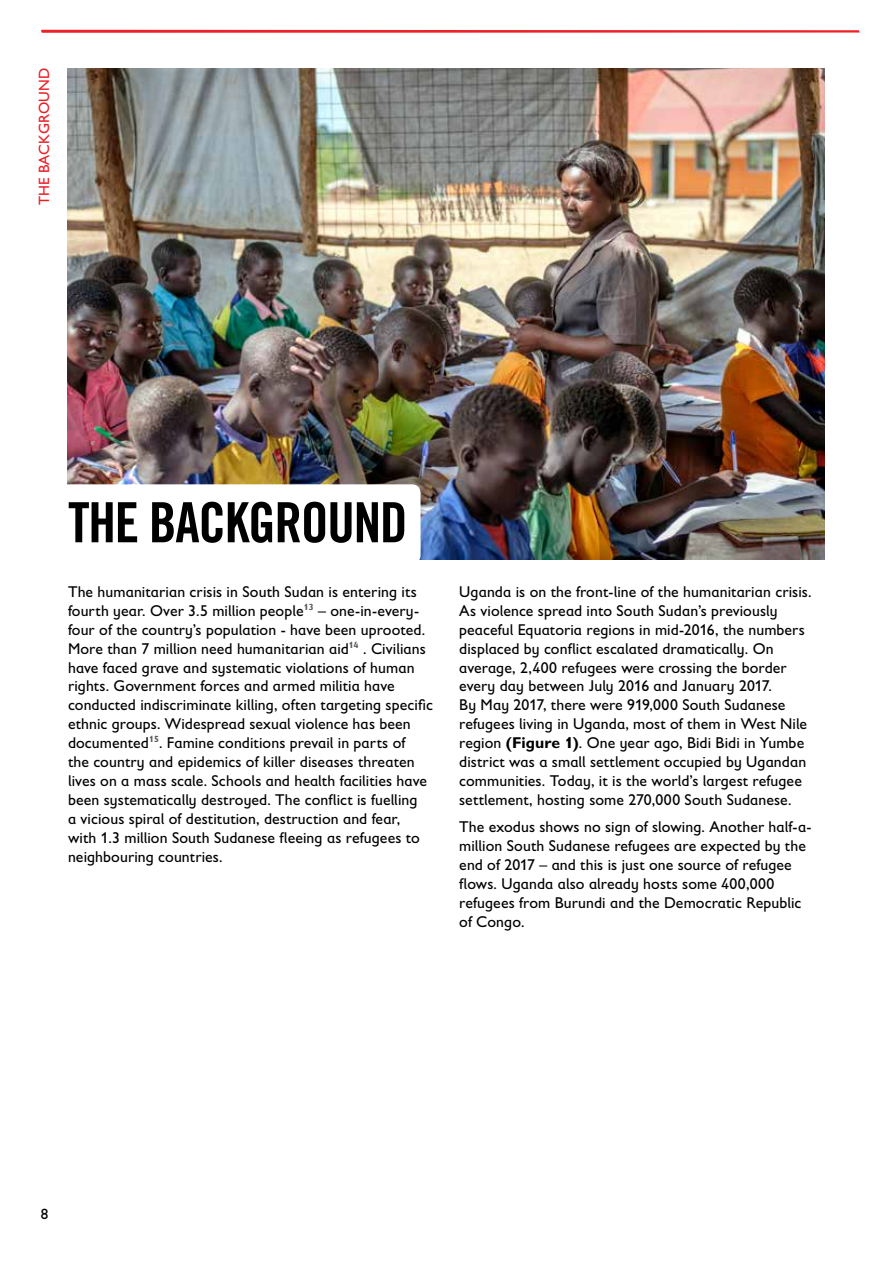
<style>
.page{position:relative;width:893px;height:1263px;background:#fff}
.page>*{position:absolute;margin:0;border:0;box-sizing:border-box;transform-origin:0 0}
.t1{font:55.5px "Trade Gothic LT Com Bd Cn 20";letter-spacing:-.025em;color:#000}
.t2{font:15.75px/18.9px "Gill Sans Infant Std";letter-spacing:.005em;color:#000}
.t3{font:15px "Gill Sans Infant Std";color:#ed1d24}
.t4{font:15px "Gill Sans Infant Std";color:#000}
.s1{font-weight:700}
</style>
<div class="page">
<svg style="left:41px;top:30px;width:819px;height:3px;background:#ef3f44"></svg>
<img style="left:68px;top:69px;width:757px;height:490px">
<svg style="left:67px;top:484px;width:354px;height:76px"></svg>
<p class="t3" style="left:36px;top:205px;width:138px;rotate:-90deg">THE BACKGROUND</p>
<h1 class="t1" style="left:68px;top:489px;width:341px">THE BACKGROUND</h1>
<p class="t2" style="left:68px;top:582px;width:366px">The humanitarian crisis in South Sudan is entering its fourth year. Over 3.5 million people<sup>13</sup> – one-in-every&shy;four of the country’s population - have been uprooted.<br>More than 7 million need humanitarian aid<sup>14</sup> . Civilians have faced grave and systematic violations of human rights. Government forces and armed militia have conducted indiscriminate killing, often targeting specific ethnic groups. Widespread sexual violence has been documented<sup>15</sup>. Famine conditions prevail in parts of<br>the country and epidemics of killer diseases threaten lives on a mass scale. Schools and health facilities have been systematically destroyed. The conflict is fuelling<br>a vicious spiral of destitution, destruction and fear,<br>with 1.3 million South Sudanese fleeing as refugees to neighbouring countries.</p>
<p class="t2" style="left:459px;top:582px;width:354px">Uganda is on the front-line of the humanitarian crisis.<br>As violence spread into South Sudan’s previously peaceful Equatoria regions in mid-2016, the numbers displaced by conflict escalated dramatically. On average, 2,400 refugees were crossing the border every day between July 2016 and January 2017.<br>By May 2017, there were 919,000 South Sudanese refugees living in Uganda, most of them in West Nile region <span class="s1">(Figure 1)</span>. One year ago, Bidi Bidi in Yumbe district was a small settlement occupied by Ugandan communities. Today, it is the world’s largest refugee settlement, hosting some 270,000 South Sudanese.</p>
<p class="t2" style="left:459px;top:817px;width:354px">The exodus shows no sign of slowing. Another half-a&shy;million South Sudanese refugees are expected by the end of 2017 – and this is just one source of refugee flows. Uganda also already hosts some 400,000 refugees from Burundi and the Democratic Republic of Congo.</p>
<p class="t4" style="left:41px;top:1206px;width:9px">8</p>
</div>
